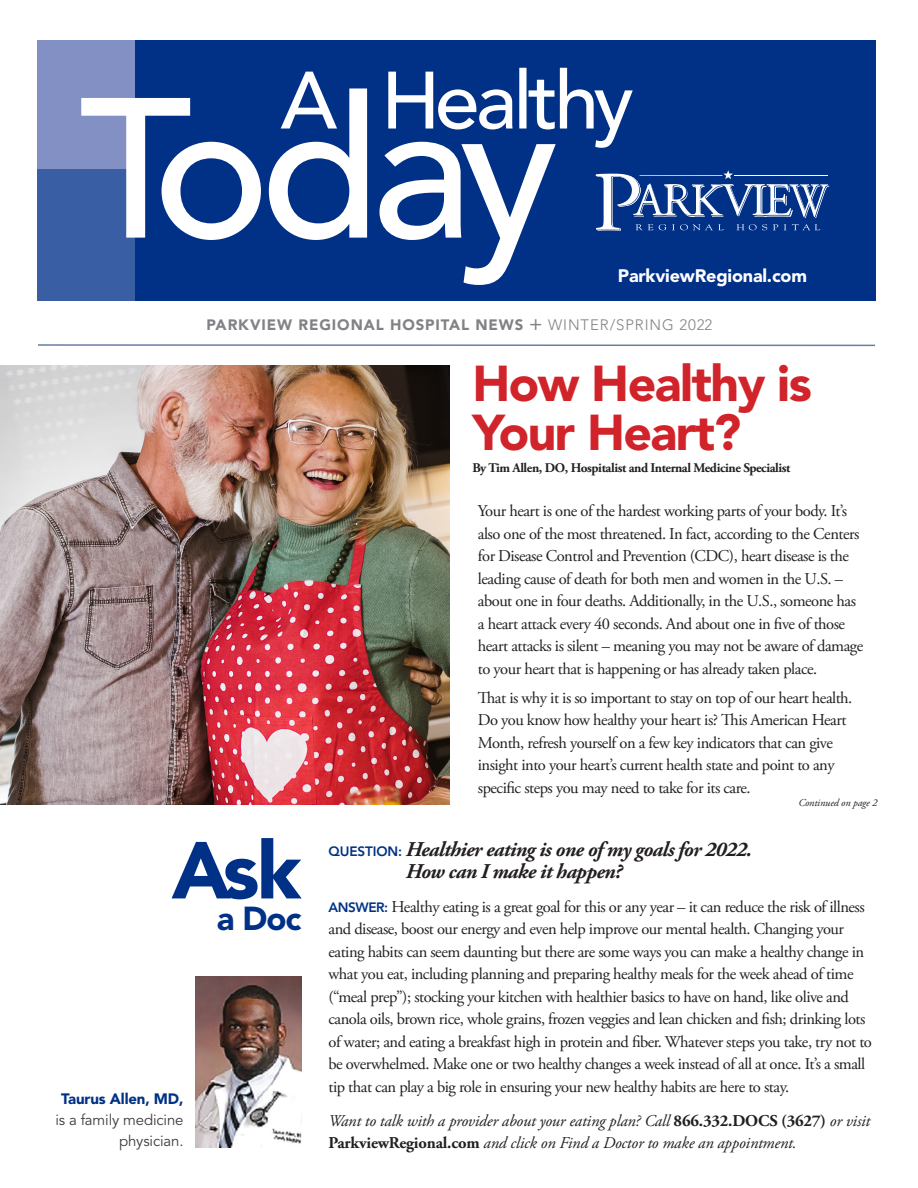
<style>
.page{position:relative;width:918px;height:1188px;background:#fff}
.page>*{position:absolute;margin:0;border:0;box-sizing:border-box;transform-origin:0 0}
.Body_Copy{font:900 79.8px "Avenir LT Pro";color:#003186}
.t1{font:900 49.95px/48.3px "Avenir LT Pro";letter-spacing:-.03em;color:#d1232a}
.Body_Copy-2{font:900 33px "Avenir LT Pro";color:#003186}
.Body_Copy-3{font:italic 700 21px/22.5px "Adobe Garamond Pro";letter-spacing:-.03em;color:#231f20}
.Body_Copy-4{font:900 18px "Avenir LT Pro";letter-spacing:-.01em;color:#fff}
.Body_Copy-5{font:16.5px/22.5px "Adobe Garamond Pro";letter-spacing:-.03em;color:#231f20}
.Body_Copy-6{font:italic 16.5px/22.5px "Adobe Garamond Pro";letter-spacing:-.01em;color:#231f20}
.Body_Copy-7{font:15px/21px "Avenir LT Pro";letter-spacing:-.01em;color:#3e3e3f;text-align:right}
.Body_Copy-8{font:900 15px "Avenir LT Pro";letter-spacing:.06em;color:#808285}
.Body_Copy-9{font:300 15px "Avenir LT Pro";letter-spacing:.06em;color:#808285}
.Cover_Headline{font:700 13.2px "Adobe Garamond Pro";letter-spacing:-.03em;color:#231f20}
.Body_Copy-10{font:italic 10.5px "Adobe Garamond Pro";letter-spacing:-.01em;color:#231f20}
.s1{font-weight:900;color:#003186}
.s2{font-family:"Avenir LT Pro";font-weight:800;font-style:normal;font-size:13.5px;color:#003186}
.s3{font-family:"Avenir LT Pro";font-weight:800;font-size:13.5px;color:#003186}
.s4{font-weight:700;font-style:normal}
</style>
<div class="page">
<img style="left:196px;top:976px;width:106px;height:172px">
<img style="left:0;top:366px;width:449px;height:438px">
<div style="left:135px;top:40px;width:741px;height:261px;background:#003186"></div>
<div style="left:37px;top:40px;width:98px;height:130px;background:#8290c3"></div>
<div style="left:37px;top:170px;width:98px;height:131px;background:#395ea4"></div>
<hr style="left:38px;top:344px;width:837px;height:2px;background:#677ea6">
<svg style="left:81px;top:97px;width:473px;height:188px"></svg>
<svg style="left:281px;top:68px;width:352px;height:80px"></svg>
<svg style="left:596px;top:170px;width:233px;height:60px"></svg>
<p class="Body_Copy-4" style="left:618px;top:265px;width:191px">ParkviewRegional.com</p>
<p class="Body_Copy-8" style="left:206px;top:315px;width:318px">PARKVIEW REGIONAL HOSPITAL NEWS</p>
<p class="Body_Copy-9" style="left:548px;top:316px;width:166px">WINTER/SPRING 2022</p>
<p class="t1" style="left:472px;top:360px;width:341px">How Healthy is<br>Your Heart?</p>
<p class="Body_Copy" style="left:172px;top:822px;width:131px">Ask</p>
<p class="Body_Copy-2" style="left:217px;top:898px;width:86px">a Doc</p>
<p class="Body_Copy-7" style="left:55px;top:1089px;width:130px"><span class="s1">Taurus Allen, MD, </span>is a family medicine physician.</p>
<p class="Cover_Headline" style="left:472px;top:460px;width:320px">By Tim Allen, DO, Hospitalist and Internal Medicine Specialist</p>
<p class="Body_Copy-5" style="left:478px;top:500px;width:387px">Your heart is one of the hardest working parts of your body. It’s also one of the most threatened. In fact, according to the Centers for Disease Control and Prevention (CDC), heart disease is the leading cause of death for both men and women in the U.S. – about one in four deaths. Additionally, in the U.S., someone has a heart attack every 40 seconds. And about one in five of those heart attacks is silent – meaning you may not be aware of damage to your heart that is happening or has already taken place.</p>
<p class="Body_Copy-5" style="left:478px;top:687px;width:376px">That is why it is so important to stay on top of our heart health.<br>Do you know how healthy your heart is? This American Heart Month, refresh yourself on a few key indicators that can give insight into your heart’s current health state and point to any specific steps you may need to take for its care.</p>
<p class="Body_Copy-10" style="left:798px;top:796px;width:81px">Continued on page 2</p>
<p class="Body_Copy-3" style="left:406px;top:838px;width:347px;text-indent:-77px"><span class="s2">QUESTION:</span> Healthier eating is one of my goals for 2022.<br>How can I make it happen?</p>
<p class="Body_Copy-5" style="left:328px;top:896px;width:545px"><span class="s3">ANSWER:</span> Healthy eating is a great goal for this or any year – it can reduce the risk of illness and disease, boost our energy and even help improve our mental health. Changing your eating habits can seem daunting but there are some ways you can make a healthy change in what you eat, including planning and preparing healthy meals for the week ahead of time (“meal prep”); stocking your kitchen with healthier basics to have on hand, like olive and canola oils, brown rice, whole grains, frozen veggies and lean chicken and fish; drinking lots of water; and eating a breakfast high in protein and fiber. Whatever steps you take, try not to be overwhelmed. Make one or two healthy changes a week instead of all at once. It’s a small tip that can play a big role in ensuring your new healthy habits are here to stay.</p>
<p class="Body_Copy-6" style="left:328px;top:1109px;width:543px">Want to talk with a provider about your eating plan? Call <span class="s4">866.332.DOCS (3627)</span> or visit<br><span class="s4">ParkviewRegional.com</span> and click on Find a Doctor to make an appointment.</p>
</div>
